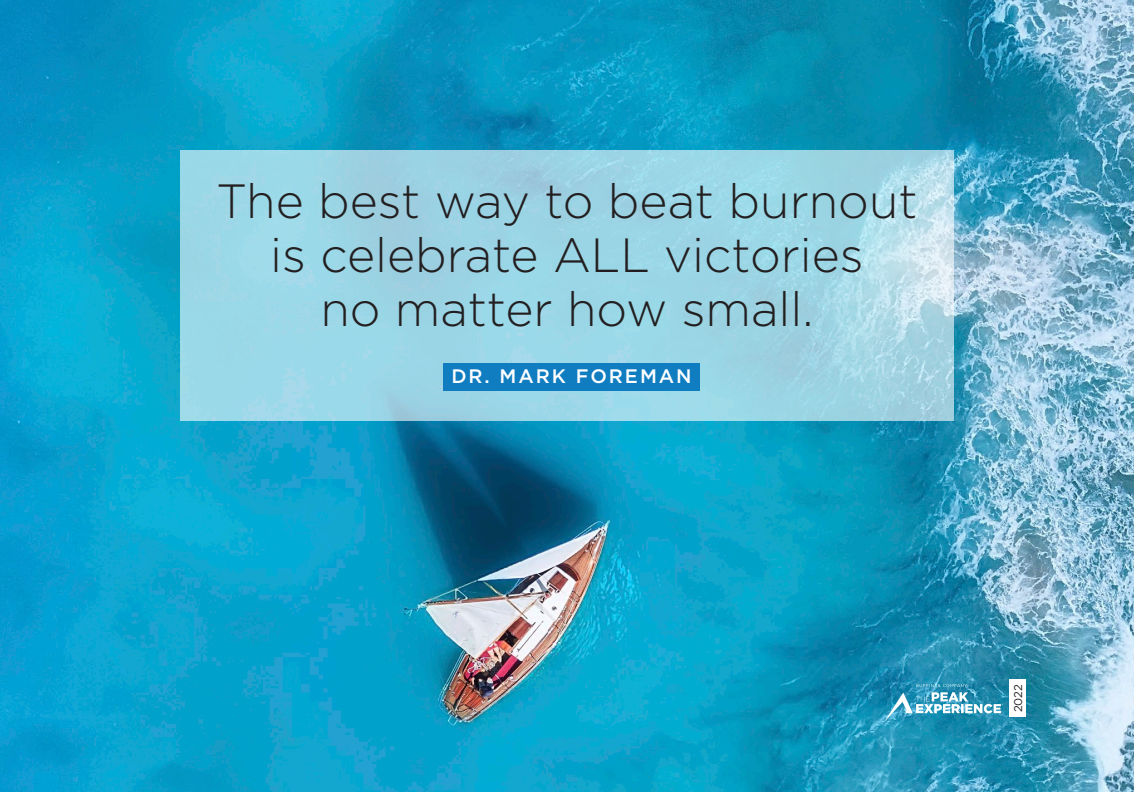
<style>
.page{position:relative;width:1134px;height:792px;background:#fff}
.page>*{position:absolute;margin:0;border:0;box-sizing:border-box;transform-origin:0 0}
._22_quote{font:300 48px/54px "Gotham";color:#231f20;text-align:center}
._22_quote_Source{font:500 19.5px "Gotham";letter-spacing:.1em;color:#fff}
._2022_Black{font:11.25px "Gotham";color:#231f20}
</style>
<div class="page">
<img style="left:0;top:0;width:1134px;height:792px">
<div style="left:1010px;top:680px;width:16px;height:37px;background:#fff"></div>
<svg style="left:884px;top:684px;width:119px;height:38px;background:#4ca4c1"></svg>
<svg style="left:180px;top:150px;width:774px;height:271px;background:#9ed6e6"></svg>
<div style="left:443px;top:363px;width:257px;height:27px;background:#107dc1"></div>
<p class="_22_quote" style="left:216px;top:173px;width:703px">The best way to beat burnout is celebrate ALL victories<br>no matter how small.</p>
<p class="_22_quote_Source" style="left:451px;top:364px;width:242px">DR. MARK FOREMAN</p>
<p class="_2022_Black" style="left:1011px;top:712px;width:30px;rotate:-90deg">2022</p>
</div>
